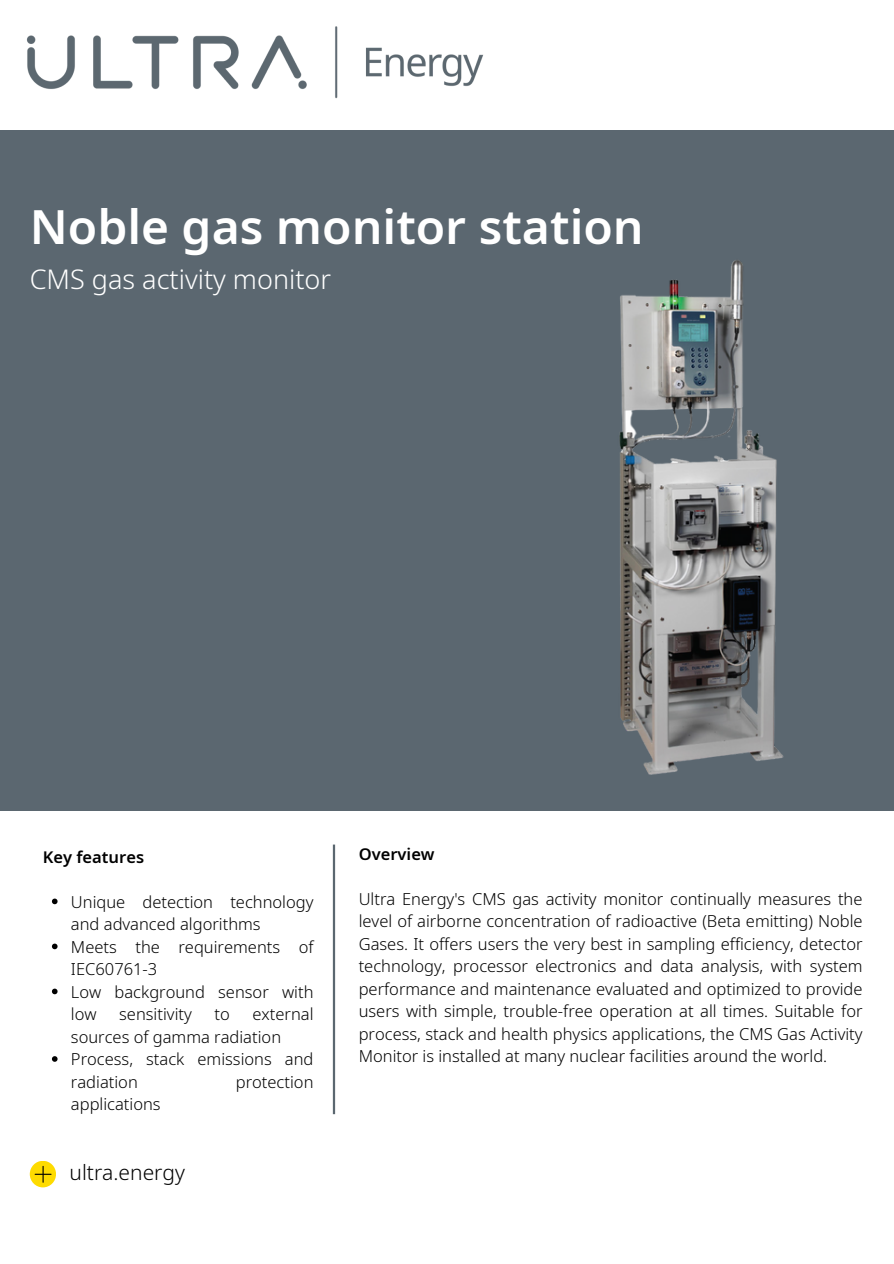
<style>
.page{position:relative;width:894px;height:1264px;background:#fff}
.page>*{position:absolute;margin:0;border:0;box-sizing:border-box;transform-origin:0 0}
.t1{font:600 48px "Noto Sans";color:#fff}
.t2{font:300 27px "Noto Sans";color:#fff}
.t3{font:300 21px "Noto Sans";color:#000}
.t4{font:300 16.5px/22.5px "Noto Sans";color:#000}
.t5{font:600 16.5px "Noto Sans";color:#000}
</style>
<div class="page">
<hr style="left:333px;top:844px;width:2px;height:270px;background:#5b6770">
<svg style="left:30px;top:1160px;width:26px;height:27px"></svg>
<svg style="left:35px;top:1165px;width:17px;height:17px"></svg>
<div style="left:0;top:130px;width:893px;height:681px;background:#5b6770"></div>
<img style="left:27px;top:26px;width:456px;height:73px">
<img style="left:619px;top:260px;width:165px;height:515px">
<svg style="left:52px;top:898px;width:6px;height:6px"></svg>
<svg style="left:52px;top:943px;width:6px;height:6px"></svg>
<svg style="left:52px;top:988px;width:6px;height:6px"></svg>
<svg style="left:52px;top:1056px;width:6px;height:5px"></svg>
<h2 class="t1" style="left:30px;top:192px;width:615px">Noble gas monitor station</h2>
<p class="t2" style="left:30px;top:260px;width:303px">CMS gas activity monitor</p>
<p class="t5" style="left:43px;top:845px;width:103px">Key features</p>
<p class="t4" style="left:71px;top:889px;width:244px">Unique detection technology and advanced algorithms</p>
<p class="t4" style="left:71px;top:934px;width:244px">Meets the requirements of<br>IEC60761-3</p>
<h4 class="t4" style="left:71px;top:979px;width:244px">Low background sensor with low</h4>
<h4 class="t4" style="left:71px;top:1002px;width:244px;text-indent:181px">external sources of gamma radiation</h4>
<p class="t4" style="left:71px;top:1047px;width:244px">Process, stack emissions and radiation</p>
<h4 class="t4" style="left:119px;top:1002px;width:74px">sensitivity</h4>
<h4 class="t4" style="left:214px;top:1002px;width:17px">to</h4>
<p class="t4" style="left:236px;top:1069px;width:79px">protection</p>
<p class="t4" style="left:71px;top:1092px;width:91px">applications</p>
<h1 class="t3" style="left:69px;top:1157px;width:117px">ultra.energy</h1>
<p class="t5" style="left:358px;top:842px;width:77px">Overview</p>
<h4 class="t4" style="left:358px;top:887px;width:505px;text-align:justify">Ultra Energy's CMS gas activity monitor continually measures the level of airborne concentration of radioactive (Beta emitting) Noble Gases. It offers users the very best in sampling efficiency, detector technology, processor electronics and data analysis, with system performance and maintenance evaluated and optimized to provide users with simple, trouble-free operation at all times. Suitable for process, stack and health physics applications, the CMS Gas Activity Monitor is installed at many nuclear facilities around the world.</h4>
</div>
